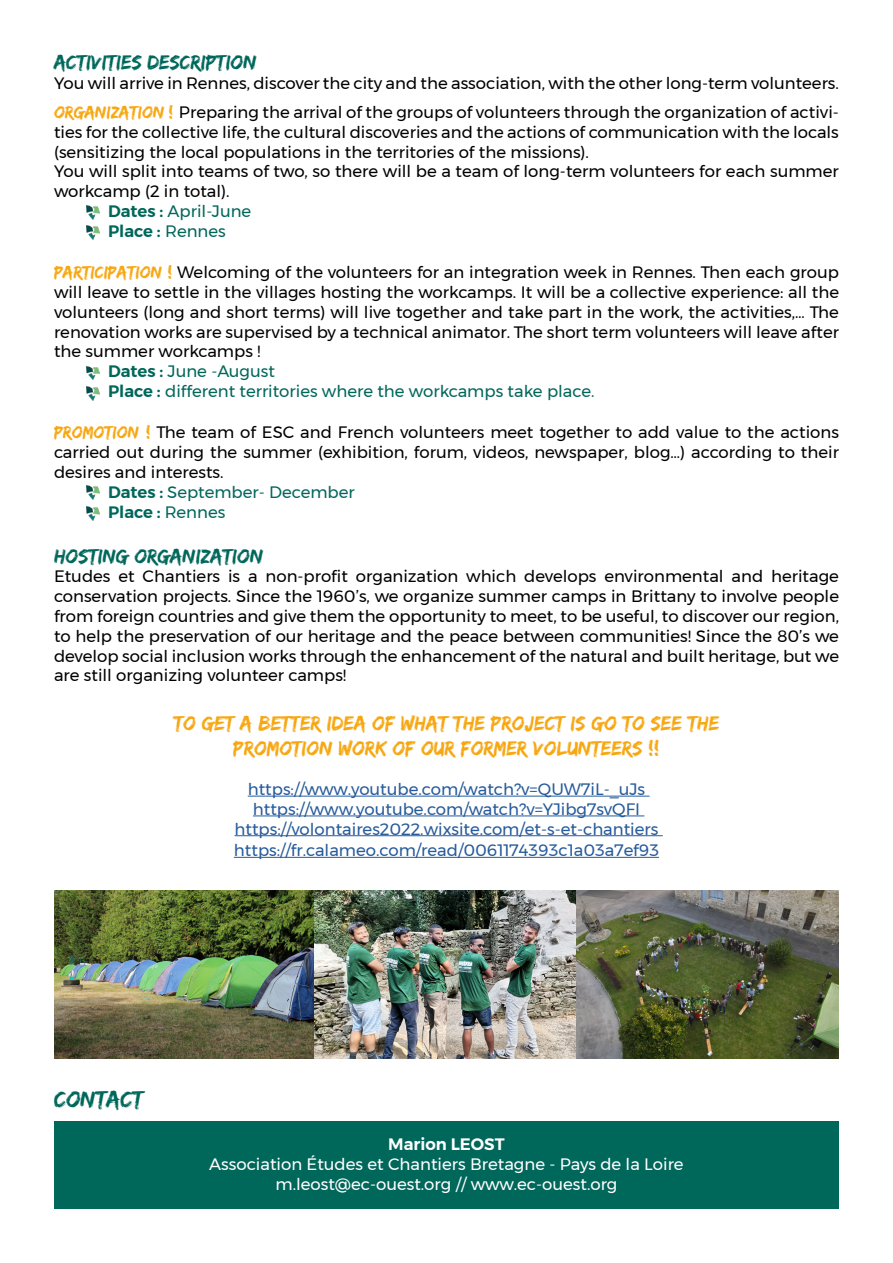
<style>
.page{position:relative;width:893px;height:1263px;background:#fff}
.page>*{position:absolute;margin:0;border:0;box-sizing:border-box;transform-origin:0 0}
.t1{font:24px "Edo SZ";color:#00675b}
.t2{font:21px/25.2px "Edo SZ";color:#f7a711;text-align:center}
.t3{font:21px "Edo SZ";color:#00675b}
.t4{font:16.5px/19.8px "Montserrat";color:#000}
.t5{font:16.5px/19.8px "Montserrat";color:#275b9b;text-align:center}
.t6{font:16.5px "Montserrat";color:#00675b}
.t7{font:16.5px/19.8px "Montserrat";color:#fff;text-align:center}
.t8{font:600 16.5px "Montserrat";color:#00675b}
.t9{font:600 16.5px "Montserrat";color:#fff}
.s1{font-family:"Edo SZ";font-size:18px;color:#f7a711}
.s2{font-weight:600}
.s3{font-weight:400}
</style>
<div class="page">
<div style="left:54px;top:1121px;width:785px;height:88px;background:#00675b"></div>
<hr style="left:248px;top:796px;width:402px;height:1px;background:#275b9b">
<hr style="left:253px;top:815px;width:391px;height:1px;background:#275b9b">
<hr style="left:235px;top:835px;width:428px;height:1px;background:#275b9b">
<hr style="left:234px;top:857px;width:425px;height:1px;background:#275b9b">
<img style="left:54px;top:891px;width:785px;height:167px">
<img style="left:87px;top:205px;width:12px;height:14px">
<img style="left:87px;top:225px;width:12px;height:14px">
<img style="left:87px;top:366px;width:12px;height:14px">
<img style="left:87px;top:386px;width:12px;height:14px">
<img style="left:87px;top:486px;width:12px;height:14px">
<img style="left:87px;top:506px;width:12px;height:14px">
<p class="t3" style="left:54px;top:50px;width:204px">ACTIVITIES DESCRIPTION</p>
<p class="t4" style="left:54px;top:69px;width:786px;line-height:28.8px">You will arrive in Rennes, discover the city and the association, with the other long-term volunteers.<br><span class="s1">ORGANIZATION !</span> Preparing the arrival of the groups of volunteers through the organization of activi-</p>
<p class="t4" style="left:54px;top:122px;width:786px">ties for the collective life, the cultural discoveries and the actions of communication with the locals</p>
<p class="t4" style="left:54px;top:142px;width:536px">(sensitizing the local populations in the territories of the missions).</p>
<p class="t4" style="left:54px;top:161px;width:786px">You will split into teams of two, so there will be a team of long-term volunteers for each summer</p>
<p class="t4" style="left:54px;top:181px;width:177px">workcamp (2 in total).</p>
<p class="t6" style="left:108px;top:198px;width:145px"><span class="s2">Dates :</span> April-June</p>
<p class="t8" style="left:108px;top:218px;width:119px">Place : <span class="s3">Rennes</span></p>
<p class="t4" style="left:54px;top:262px;width:786px"><span class="s1">PARTICIPATION !</span> Welcoming of the volunteers for an integration week in Rennes. Then each group</p>
<p class="t4" style="left:54px;top:282px;width:786px">will leave to settle in the villages hosting the workcamps. It will be a collective experience: all the</p>
<p class="t4" style="left:54px;top:302px;width:786px">volunteers (long and short terms) will live together and take part in the work, the activities,… The</p>
<p class="t4" style="left:54px;top:322px;width:786px">renovation works are supervised by a technical animator. The short term volunteers will leave after</p>
<p class="t4" style="left:54px;top:341px;width:208px">the summer workcamps !</p>
<p class="t6" style="left:108px;top:359px;width:168px"><span class="s2">Dates :</span> June -August</p>
<p class="t6" style="left:108px;top:378px;width:488px"><span class="s2">Place :</span> different territories where the workcamps take place.</p>
<p class="t4" style="left:54px;top:422px;width:786px"><span class="s1">PROMOTION !</span> The team of ESC and French volunteers meet together to add value to the actions</p>
<p class="t4" style="left:54px;top:442px;width:786px">carried out during the summer (exhibition, forum, videos, newspaper, blog…) according to their</p>
<p class="t4" style="left:54px;top:462px;width:171px">desires and interests.</p>
<p class="t6" style="left:108px;top:479px;width:248px"><span class="s2">Dates :</span> September- December</p>
<p class="t8" style="left:108px;top:499px;width:119px">Place : <span class="s3">Rennes</span></p>
<p class="t3" style="left:54px;top:543px;width:211px">HOSTING ORGANIZATION</p>
<p class="t4" style="left:54px;top:566px;width:786px;text-align:justify">Etudes et Chantiers is a non-profit organization which develops environmental and heritage conservation projects. Since the 1960’s, we organize summer camps in Brittany to involve people from foreign countries and give them the opportunity to meet, to be useful, to discover our region, to help the preservation of our heritage and the peace between communities! Since the 80’s we develop social inclusion works through the enhancement of the natural and built heritage, but we are still organizing volunteer camps!</p>
<p class="t2" style="left:174px;top:710px;width:547px">TO GET A BETTER IDEA OF WHAT THE PROJECT IS GO TO SEE THE<br>PROMOTION WORK OF OUR FORMER VOLUNTEERS !!</p>
<p class="t5" style="left:235px;top:779px;width:425px">https://www.youtube.com/watch?v=QUW7iL-_uJs https://www.youtube.com/watch?v=YJibg7svQFI https://volontaires2022.wixsite.com/et-s-et-chantiers</p>
<p class="t5" style="left:234px;top:840px;width:427px">https://fr.calameo.com/read/0061174393c1a03a7ef93</p>
<h1 class="t1" style="left:54px;top:1085px;width:91px">CONTACT</h1>
<p class="t9" style="left:388px;top:1131px;width:118px">Marion LEOST</p>
<p class="t7" style="left:209px;top:1154px;width:476px">Association Études et Chantiers Bretagne - Pays de la Loire m.leost@ec-ouest.org // www.ec-ouest.org</p>
</div>
